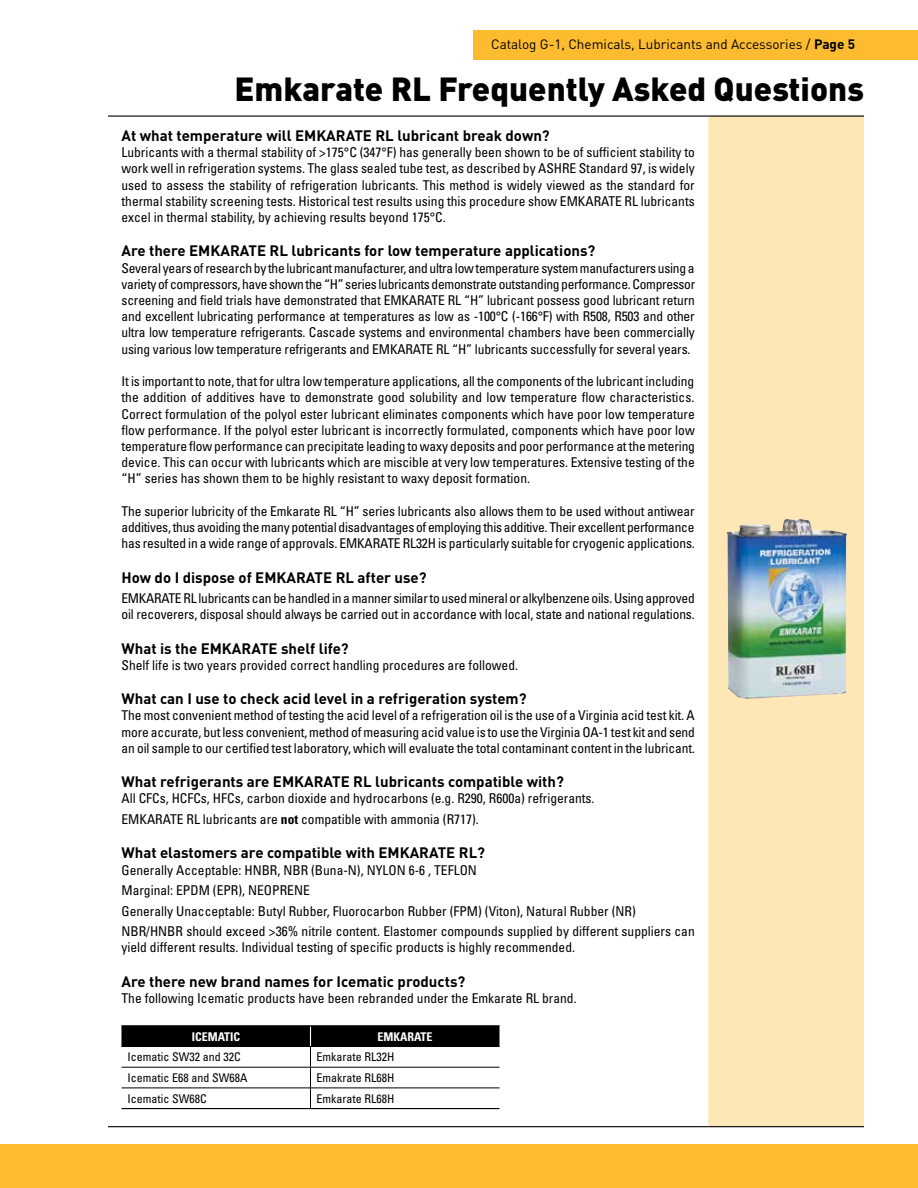
<style>
.page{position:relative;width:918px;height:1188px;background:#fff}
.page>*{position:absolute;margin:0;border:0;box-sizing:border-box;transform-origin:0 0}
.t1{font:900 33px "DINOT";color:#000}
.t2{font:700 15px "DINOT";color:#000}
.t3{font:condensed 13.5px/16.2px "Univers LT Std";color:#000;text-align:justify}
.t4{font:13.5px "DINOT";color:#000}
.t5{font:condensed 12px "Univers LT Std";color:#000}
.t6{font:700 condensed 12px "Univers LT Std";color:#fff}
.s1{font-weight:700}
</style>
<div class="page">
<div style="left:0;top:1144px;width:918px;height:44px;background:#fdbb30"></div>
<div style="left:474px;top:30px;width:444px;height:30px;background:#fdbb30"></div>
<div style="left:708px;top:117px;width:156px;height:1009px;background:#fee7b7"></div>
<hr style="left:108px;top:116px;width:600px;height:1px;background:#000">
<hr style="left:108px;top:1126px;width:600px;height:1px;background:#000">
<hr style="left:708px;top:116px;width:156px;height:1px;background:#000">
<hr style="left:708px;top:1126px;width:156px;height:1px;background:#000">
<hr style="left:122px;top:1025px;width:188px;height:1px;background:#000">
<hr style="left:310px;top:1025px;width:190px;height:1px;background:#000">
<svg style="left:122px;top:1026px;width:378px;height:82px"></svg>
<hr style="left:122px;top:1108px;width:188px;height:1px;background:#000">
<hr style="left:310px;top:1108px;width:190px;height:1px;background:#000">
<img style="left:727px;top:519px;width:120px;height:180px">
<p class="t4" style="left:491px;top:35px;width:365px">Catalog G-1, Chemicals, Lubricants and Accessories / <span class="s1">Page 5</span></p>
<h1 class="t1" style="left:235px;top:67px;width:631px">Emkarate RL Frequently Asked Questions</h1>
<p class="t2" style="left:122px;top:125px;width:430px">At what temperature will EMKARATE RL lubricant break down?</p>
<p class="t3" style="left:122px;top:144px;width:575px">Lubricants with a thermal stability of &gt;175°C (347°F) has generally been shown to be of sufficient stability to work well in refrigeration systems. The glass sealed tube test, as described by ASHRE Standard 97, is widely used to assess the stability of refrigeration lubricants. This method is widely viewed as the standard for thermal stability screening tests. Historical test results using this procedure show EMKARATE RL lubricants excel in thermal stability, by achieving results beyond 175°C.</p>
<p class="t2" style="left:122px;top:241px;width:475px">Are there EMKARATE RL lubricants for low temperature applications?</p>
<p class="t3" style="left:122px;top:259px;width:575px">Several years of research by the lubricant manufacturer, and ultra low temperature system manufacturers using a variety of compressors, have shown the “H” series lubricants demonstrate outstanding performance. Compressor screening and field trials have demonstrated that EMKARATE RL “H” lubricant possess good lubricant return and excellent lubricating performance at temperatures as low as -100°C (-166°F) with R508, R503 and other ultra low temperature refrigerants. Cascade systems and environmental chambers have been commercially using various low temperature refrigerants and EMKARATE RL “H” lubricants successfully for several years.</p>
<p class="t3" style="left:122px;top:373px;width:575px;text-align:left">It is important to note, that for ultra low temperature applications, all the components of the lubricant including the addition of additives have to demonstrate good solubility and low temperature flow characteristics.<br>Correct formulation of the polyol ester lubricant eliminates components which have poor low temperature flow performance. If the polyol ester lubricant is incorrectly formulated, components which have poor low temperature flow performance can precipitate leading to waxy deposits and poor performance at the metering device. This can occur with lubricants which are miscible at very low temperatures. Extensive testing of the “H” series has shown them to be highly resistant to waxy deposit formation.</p>
<p class="t3" style="left:122px;top:503px;width:575px">The superior lubricity of the Emkarate RL “H” series lubricants also allows them to be used without antiwear additives, thus avoiding the many potential disadvantages of employing this additive. Their excellent performance has resulted in a wide range of approvals. EMKARATE RL32H is particularly suitable for cryogenic applications.</p>
<p class="t2" style="left:122px;top:567px;width:307px">How do I dispose of EMKARATE RL after use?</p>
<p class="t3" style="left:122px;top:590px;width:575px">EMKARATE RL lubricants can be handled in a manner similar to used mineral or alkylbenzene oils. Using approved oil recoverers, disposal should always be carried out in accordance with local, state and national regulations.</p>
<p class="t2" style="left:122px;top:638px;width:229px">What is the EMKARATE shelf life?</p>
<p class="t3" style="left:122px;top:657px;width:396px">Shelf life is two years provided correct handling procedures are followed.</p>
<p class="t2" style="left:122px;top:689px;width:407px">What can I use to check acid level in a refrigeration system?</p>
<p class="t3" style="left:122px;top:707px;width:575px">The most convenient method of testing the acid level of a refrigeration oil is the use of a Virginia acid test kit. A more accurate, but less convenient, method of measuring acid value is to use the Virginia OA-1 test kit and send an oil sample to our certified test laboratory, which will evaluate the total contaminant content in the lubricant.</p>
<p class="t2" style="left:122px;top:772px;width:444px">What refrigerants are EMKARATE RL lubricants compatible with?</p>
<p class="t3" style="left:122px;top:788px;width:473px;line-height:20.5px">All CFCs, HCFCs, HFCs, carbon dioxide and hydrocarbons (e.g. R290, R600a) refrigerants.<br>EMKARATE RL lubricants are <span class="s1">not</span> compatible with ammonia (R717).</p>
<p class="t2" style="left:122px;top:843px;width:365px">What elastomers are compatible with EMKARATE RL?</p>
<p class="t3" style="left:122px;top:859px;width:575px;line-height:20.5px;text-align:left">Generally Acceptable: HNBR, NBR (Buna-N), NYLON 6-6 , TEFLON<br>Marginal: EPDM (EPR), NEOPRENE<br>Generally Unacceptable: Butyl Rubber, Fluorocarbon Rubber (FPM) (Viton), Natural Rubber (NR)<br>NBR/HNBR should exceed &gt;36% nitrile content. Elastomer compounds supplied by different suppliers can</p>
<p class="t3" style="left:122px;top:939px;width:453px">yield different results. Individual testing of specific products is highly recommended.</p>
<p class="t2" style="left:122px;top:971px;width:345px">Are there new brand names for Icematic products?</p>
<p class="t3" style="left:122px;top:990px;width:455px">The following Icematic products have been rebranded under the Emkarate RL brand.</p>
<p class="t6" style="left:192px;top:1029px;width:50px">ICEMATIC</p>
<p class="t6" style="left:377px;top:1029px;width:57px">EMKARATE</p>
<p class="t5" style="left:128px;top:1049px;width:115px">Icematic SW32 and 32C</p>
<p class="t5" style="left:317px;top:1049px;width:79px">Emkarate RL32H</p>
<p class="t5" style="left:128px;top:1070px;width:121px">Icematic E68 and SW68A</p>
<p class="t5" style="left:317px;top:1070px;width:79px">Emakrate RL68H</p>
<p class="t5" style="left:128px;top:1091px;width:81px">Icematic SW68C</p>
<p class="t5" style="left:317px;top:1091px;width:79px">Emkarate RL68H</p>
</div>
